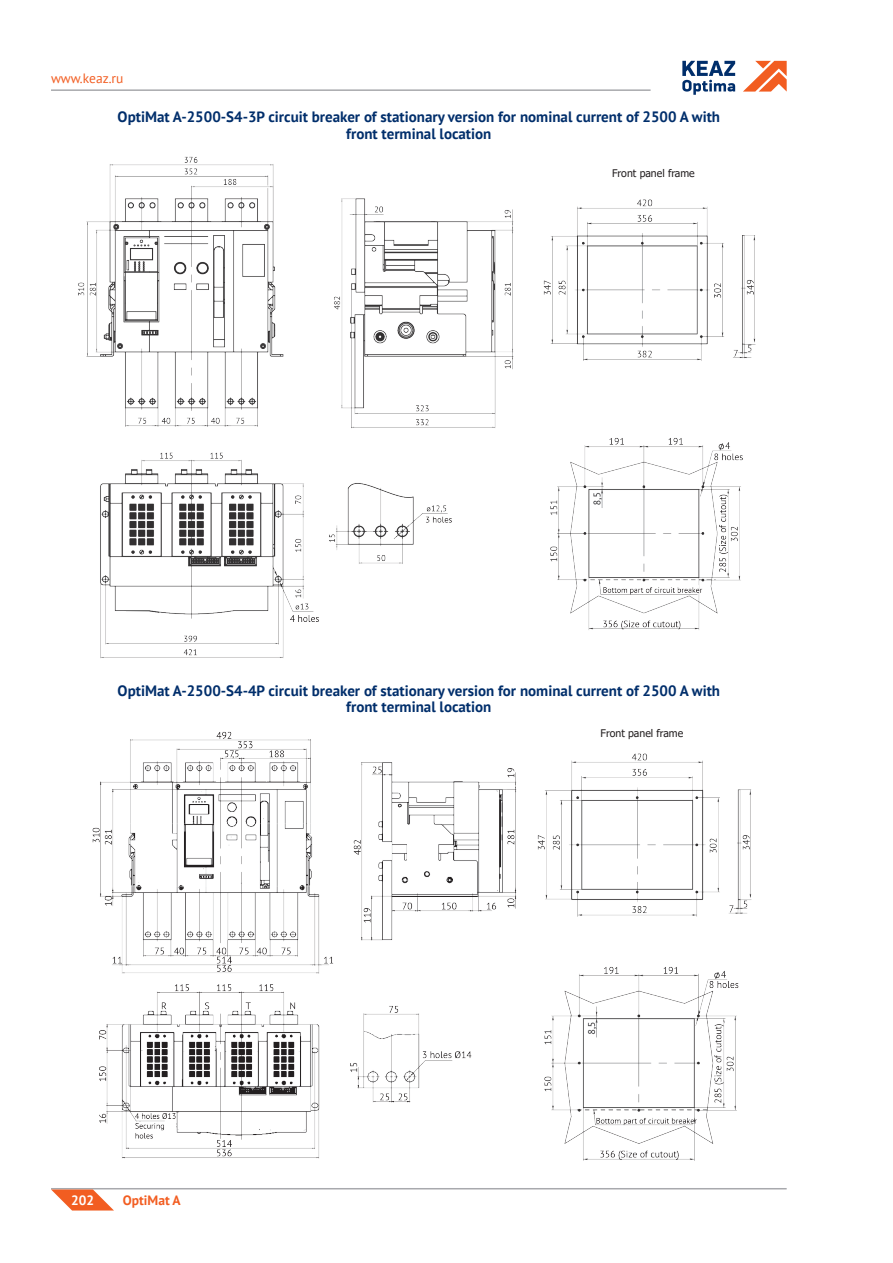
<style>
.page{position:relative;width:893px;height:1263px;background:#fff}
.page>*{position:absolute;margin:0;border:0;box-sizing:border-box;transform-origin:0 0}
.t1{font:700 15px "PT Sans";color:#002e6b}
.t2{font:13.5px "PT Sans";color:#f25d21}
.t3{font:700 13.5px "PT Sans";color:#f25d21}
.t4{font:700 13.5px "PT Sans";color:#fff}
.t5{font:700 12px "Tahoma";color:#fff}
.t6{font:10.5px "Tahoma";color:#231f20}
</style>
<div class="page">
<svg style="left:743px;top:61px;width:44px;height:31px"></svg>
<svg style="left:682px;top:61px;width:53px;height:34px"></svg>
<hr style="left:51px;top:1188px;width:736px;height:1px;background:#a8a9ad">
<hr style="left:51px;top:89px;width:600px;height:2px;background:#a8a9ad">
<svg style="left:51px;top:1189px;width:63px;height:21px"></svg>
<img style="left:78px;top:156px;width:678px;height:502px">
<img style="left:92px;top:731px;width:660px;height:430px">
<p class="t2" style="left:51px;top:69px;width:74px">www.keaz.ru</p>
<p class="t1" style="left:118px;top:107px;width:604px">OptiMat A-2500-S4-3P circuit breaker of stationary version for nominal current of 2500 А with</p>
<p class="t1" style="left:346px;top:123px;width:147px">front terminal location</p>
<p class="t6" style="left:612px;top:166px;width:84px">Front panel frame</p>
<p class="t1" style="left:118px;top:681px;width:604px">OptiMat A-2500-S4-4P circuit breaker of stationary version for nominal current of 2500 А with</p>
<p class="t1" style="left:346px;top:697px;width:147px">front terminal location</p>
<p class="t4" style="left:71px;top:1191px;width:24px">202</p>
<p class="t5" style="left:71px;top:1192px;width:24px">202</p>
<p class="t3" style="left:123px;top:1191px;width:59px">OptiMat A</p>
<p class="t6" style="left:601px;top:726px;width:84px">Front panel frame</p>
</div>
